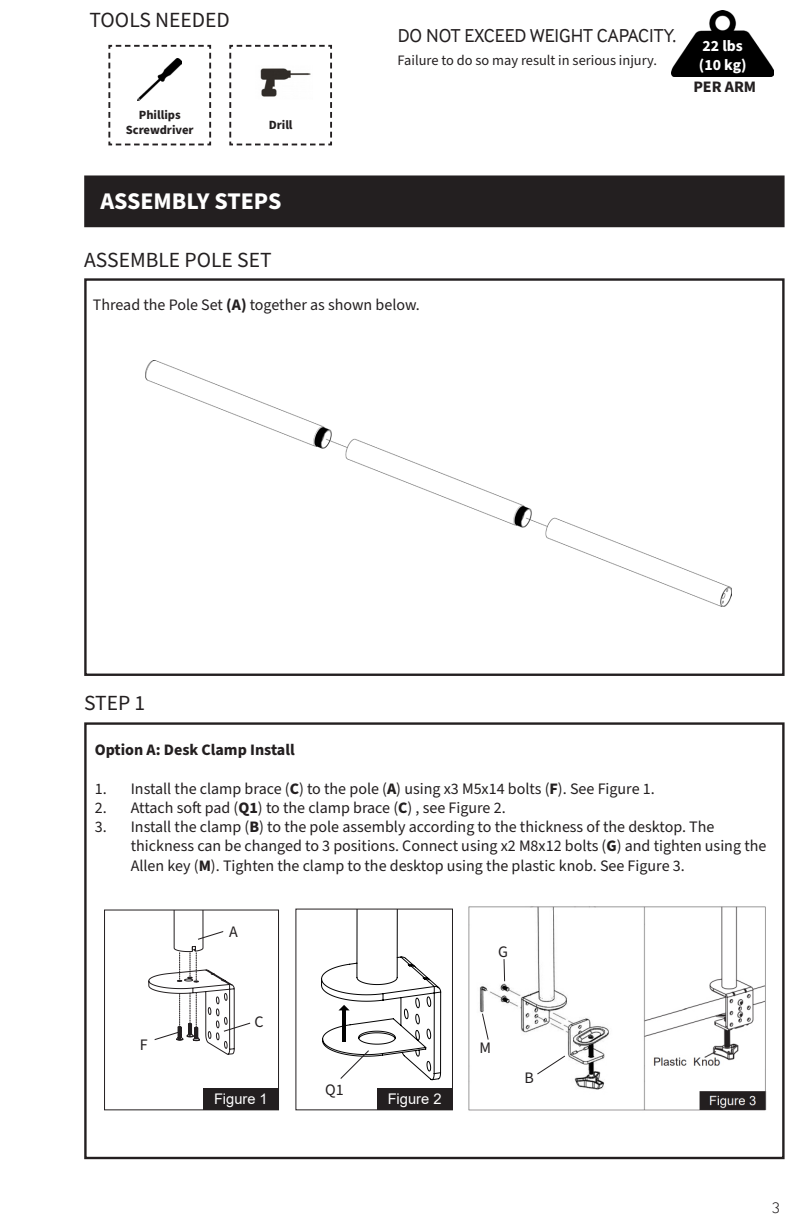
<style>
.page{position:relative;width:792px;height:1224px;background:#fff}
.page>*{position:absolute;margin:0;border:0;box-sizing:border-box;transform-origin:0 0}
.t1{font:700 24px "Source Sans Pro";color:#fff}
.t2{font:21.6px "Source Sans Pro";color:#231f20}
.t3{font:20.2px "Arial";color:#231f20}
.t4{font:19.2px "Inter Face";color:#231f20}
.t5{font:16px/19.2px "Source Sans Pro";color:#231f20}
.t6{font:700 16px "Source Sans Pro";color:#231f20}
.t7{font:300 16px "Inter Face";color:#231f20}
.t8{font:700 15.6px "Source Sans Pro";color:#fff}
.t9{font:14.8px "Arial";color:#fff}
.t10{font:14.6px "Arial";color:#fff}
.t11{font:14.4px "Source Sans Pro";color:#231f20}
.t12{font:700 12.6px/15.2px "Source Sans Pro";letter-spacing:-.005em;color:#231f20;text-align:center}
.s1{font-weight:700}
</style>
<div class="page">
<img style="left:672px;top:11px;width:102px;height:66px">
<svg style="left:108px;top:44px;width:104px;height:102px"></svg>
<img style="left:138px;top:58px;width:44px;height:42px">
<div style="left:84px;top:722px;width:701px;height:437px;border:2px solid #231f20"></div>
<div style="left:85px;top:177px;width:698px;height:49px;background:#231f20"></div>
<div style="left:84px;top:175px;width:701px;height:52px;border:2px solid #231f20"></div>
<div style="left:84px;top:278px;width:701px;height:398px;border:2px solid #231f20"></div>
<div style="left:104px;top:910px;width:175px;height:200px;border:1px solid #231f20"></div>
<svg style="left:148px;top:910px;width:103px;height:145px"></svg>
<div style="left:203px;top:1089px;width:76px;height:21px;background:#231f20"></div>
<div style="left:296px;top:909px;width:157px;height:201px;border:1px solid #231f20"></div>
<svg style="left:321px;top:909px;width:121px;height:172px"></svg>
<div style="left:377px;top:1089px;width:75px;height:21px;background:#231f20"></div>
<img style="left:468px;top:906px;width:299px;height:205px">
<div style="left:223px;top:920px;width:18px;height:28px;background:#fff"></div>
<svg style="left:481px;top:1012px;width:8px;height:29px"></svg>
<svg style="left:504px;top:959px;width:1px;height:22px"></svg>
<svg style="left:536px;top:1055px;width:30px;height:20px"></svg>
<svg style="left:229px;top:44px;width:103px;height:102px"></svg>
<img style="left:255px;top:66px;width:58px;height:33px">
<img style="left:145px;top:360px;width:587px;height:246px">
<p class="t2" style="left:90px;top:5px;width:142px">TOOLS NEEDED</p>
<p class="t12" style="left:126px;top:108px;width:69px">Phillips<br>Screwdriver</p>
<p class="t12" style="left:269px;top:117px;width:25px">Drill</p>
<p class="t4" style="left:398px;top:25px;width:280px">DO NOT EXCEED WEIGHT CAPACITY.</p>
<p class="t11" style="left:398px;top:50px;width:261px">Failure to do so may result in serious injury.</p>
<p class="t8" style="left:703px;top:35px;width:42px">22 lbs</p>
<p class="t8" style="left:699px;top:54px;width:49px">(10 kg)</p>
<p class="t6" style="left:693px;top:76px;width:64px">PER ARM</p>
<p class="t1" style="left:100px;top:185px;width:183px">ASSEMBLY STEPS</p>
<p class="t2" style="left:84px;top:246px;width:189px">ASSEMBLE POLE SET</p>
<p class="t5" style="left:93px;top:296px;width:328px">Thread the Pole Set <span class="s1">(A)</span> together as shown below.</p>
<p class="t2" style="left:84px;top:689px;width:63px">STEP 1</p>
<p class="t6" style="left:95px;top:739px;width:201px">Option A: Desk Clamp Install</p>
<p class="t5" style="left:95px;top:779px;width:562px">1. Install the clamp brace (<span class="s1">C</span>) to the pole (<span class="s1">A</span>) using x3 M5x14 bolts (<span class="s1">F</span>). See Figure 1.</p>
<p class="t5" style="left:95px;top:799px;width:412px">2. Attach soft pad (<span class="s1">Q1</span>) to the clamp brace (<span class="s1">C</span>) , see Figure 2.</p>
<p class="t5" style="left:131px;top:818px;width:637px;text-indent:-36px">3. Install the clamp (<span class="s1">B</span>) to the pole assembly according to the thickness of the desktop. The thickness can be changed to 3 positions. Connect using x2 M8x12 bolts (<span class="s1">G</span>) and tighten using the<br>Allen key (<span class="s1">M</span>). Tighten the clamp to the desktop using the plastic knob. See Figure 3.</p>
<p class="t5" style="left:140px;top:1035px;width:9px">F</p>
<p class="t3" style="left:227px;top:916px;width:13px">a</p>
<p class="t5" style="left:229px;top:923px;width:10px">A</p>
<p class="t5" style="left:255px;top:1013px;width:11px">C</p>
<p class="t5" style="left:325px;top:1080px;width:20px">Q1</p>
<p class="t10" style="left:214px;top:1089px;width:55px">Figure 1</p>
<p class="t9" style="left:388px;top:1089px;width:55px">Figure 2</p>
<p class="t5" style="left:498px;top:943px;width:11px">G</p>
<p class="t5" style="left:480px;top:1039px;width:13px">M</p>
<p class="t5" style="left:525px;top:1068px;width:11px">B</p>
<p class="t7" style="left:772px;top:1198px;width:10px">3</p>
</div>
